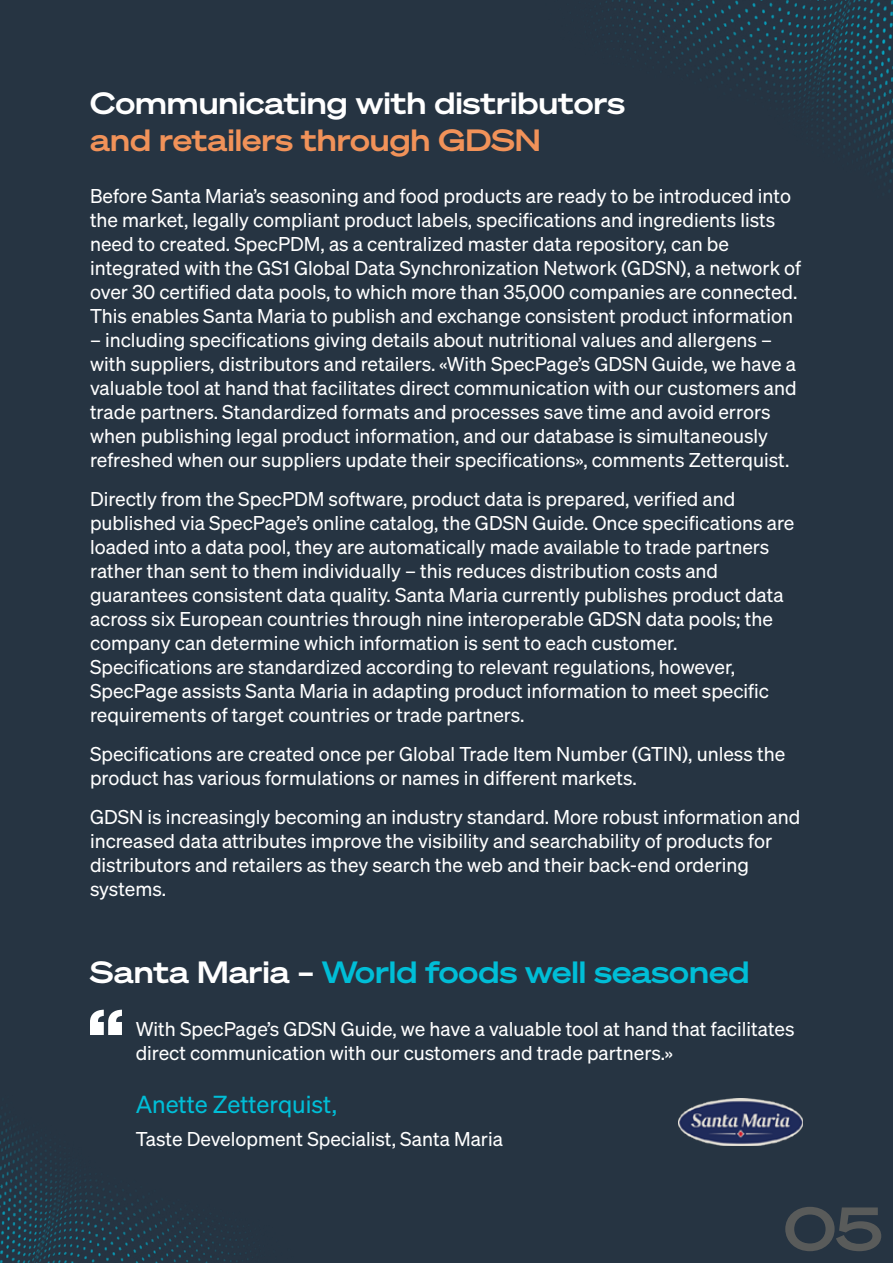
<style>
.page{position:relative;width:893px;height:1263px;background:#263442}
.page>*{position:absolute;margin:0;border:0;box-sizing:border-box;transform-origin:0 0}
.t1{font:600 60px "Sohne Breit";color:#595b5a}
.t2{font:600 30px "Sohne Breit";color:#00bed7}
.t3{font:600 30px "Sohne Breit";color:#fff}
.t4{font:600 30px "Sohne Breit";color:#f19259}
.t5{font:24px "Sohne Buch";color:#00bed7}
.t6{font:19.5px/24px "Sohne Buch";color:#fff}
.s1{color:#fff}
</style>
<div class="page">
<img style="left:595px;top:0;width:298px;height:185px">
<img style="left:0;top:1116px;width:251px;height:147px">
<svg style="left:90px;top:1010px;width:32px;height:25px"></svg>
<img style="left:678px;top:1099px;width:125px;height:47px">
<h2 class="t3" style="left:90px;top:84px;width:536px">Communicating with distributors</h2>
<h2 class="t4" style="left:90px;top:122px;width:452px">and retailers through GDSN</h2>
<p class="t6" style="left:90px;top:183px;width:713px">Before Santa Maria’s seasoning and food products are ready to be introduced into the market, legally compliant product labels, specifications and ingredients lists need to created. SpecPDM, as a centralized master data repository, can be integrated with the GS1 Global Data Synchronization Network (GDSN), a network of over 30 certified data pools, to which more than 35,000 companies are connected.<br>This enables Santa Maria to publish and exchange consistent product information</p>
<p class="t6" style="left:90px;top:327px;width:708px">– including specifications giving details about nutritional values and allergens – with suppliers, distributors and retailers. «With SpecPage’s GDSN Guide, we have a valuable tool at hand that facilitates direct communication with our customers and trade partners. Standardized formats and processes save time and avoid errors when publishing legal product information, and our database is simultaneously refreshed when our suppliers update their specifications», comments Zetterquist.</p>
<p class="t6" style="left:90px;top:486px;width:706px">Directly from the SpecPDM software, product data is prepared, verified and published via SpecPage’s online catalog, the GDSN Guide. Once specifications are loaded into a data pool, they are automatically made available to trade partners rather than sent to them individually – this reduces distribution costs and guarantees consistent data quality. Santa Maria currently publishes product data across six European countries through nine interoperable GDSN data pools; the company can determine which information is sent to each customer.<br>Specifications are standardized according to relevant regulations, however, SpecPage assists Santa Maria in adapting product information to meet specific requirements of target countries or trade partners.</p>
<p class="t6" style="left:90px;top:741px;width:697px">Specifications are created once per Global Trade Item Number (GTIN), unless the product has various formulations or names in different markets.</p>
<p class="t6" style="left:90px;top:804px;width:712px">GDSN is increasingly becoming an industry standard. More robust information and increased data attributes improve the visibility and searchability of products for distributors and retailers as they search the web and their back-end ordering systems.</p>
<h2 class="t2" style="left:90px;top:954px;width:661px"><span class="s1">Santa Maria –</span> World foods well seasoned</h2>
<p class="t6" style="left:136px;top:1017px;width:660px">With SpecPage’s GDSN Guide, we have a valuable tool at hand that facilitates direct communication with our customers and trade partners.»</p>
<p class="t5" style="left:136px;top:1090px;width:203px">Anette Zetterquist,</p>
<p class="t6" style="left:136px;top:1126px;width:369px">Taste Development Specialist, Santa Maria</p>
<h1 class="t1" style="left:784px;top:1191px;width:100px">05</h1>
</div>
